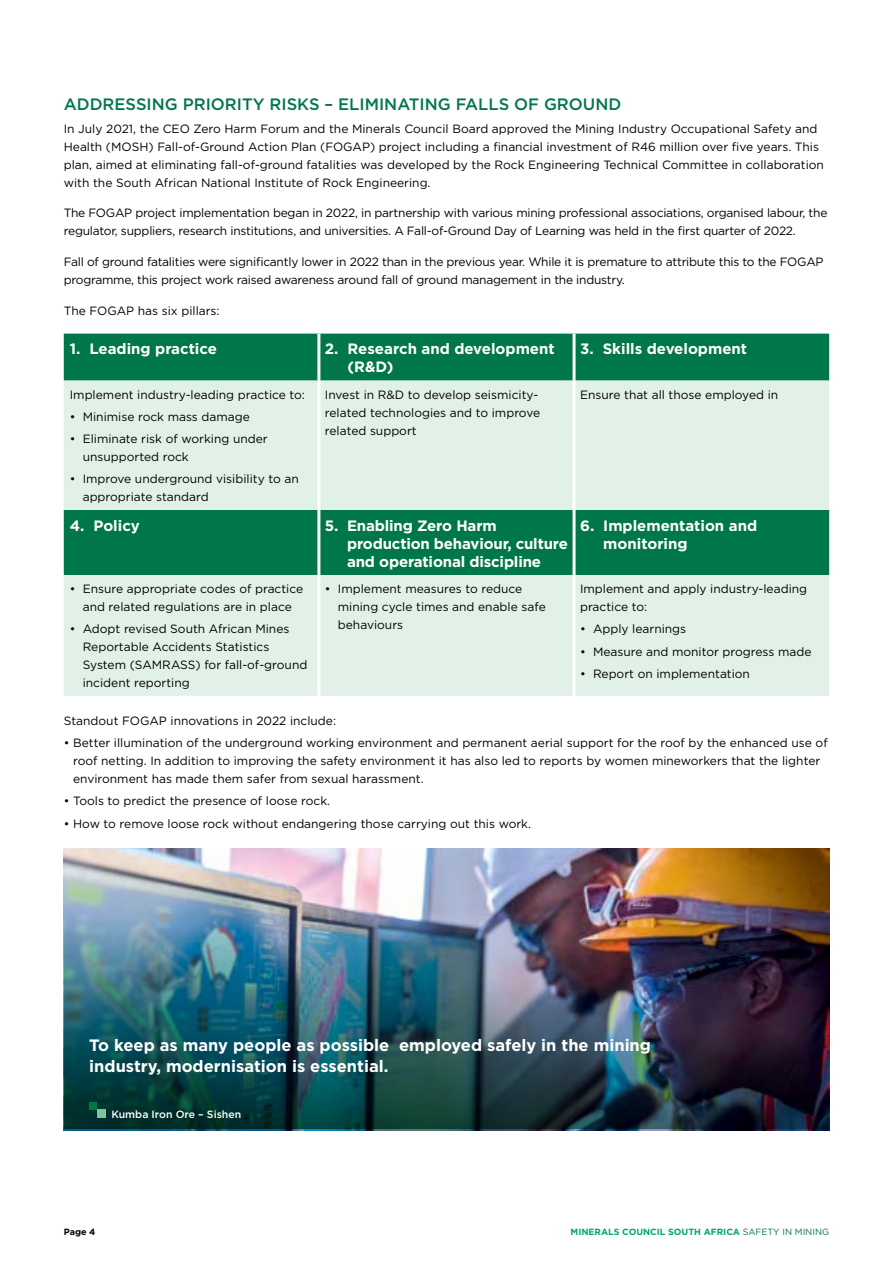
<style>
.page{position:relative;width:893px;height:1263px;background:#fff}
.page>*{position:absolute;margin:0;border:0;box-sizing:border-box;transform-origin:0 0}
.t1{font:700 16.5px/21px "Gotham";color:#fff}
.t2{font:500 16.5px "Gotham";color:#007748}
.t3{font:700 15px/18px "Gotham";letter-spacing:-.01em;color:#fff}
.t4{font:12px/18px "Gotham";color:#000}
.t5{font:12px/18px "Gotham";letter-spacing:-.02em;color:#000}
.t6{font:500 10.5px "Gotham";color:#fff}
.t7{font:700 9px "Gotham";color:#00a76d}
.t8{font:700 9px "Gotham";color:#000}
.s1{font-weight:400;color:#007748}
</style>
<div class="page">
<div style="left:64px;top:334px;width:765px;height:47px;background:#007748"></div>
<svg style="left:64px;top:381px;width:765px;height:315px;background:#b3d7c6"></svg>
<hr style="left:317px;top:334px;width:3px;height:47px;background:#fff">
<hr style="left:317px;top:381px;width:3px;height:129px;background:#fff">
<hr style="left:317px;top:510px;width:3px;height:65px;background:#fff">
<hr style="left:317px;top:575px;width:3px;height:121px;background:#fff">
<hr style="left:573px;top:334px;width:3px;height:47px;background:#fff">
<hr style="left:573px;top:510px;width:3px;height:65px;background:#fff">
<hr style="left:573px;top:575px;width:3px;height:121px;background:#fff">
<hr style="left:573px;top:381px;width:3px;height:129px;background:#fff">
<img style="left:65px;top:848px;width:764px;height:281px">
<div style="left:90px;top:1102px;width:7px;height:7px;background:#007748"></div>
<div style="left:97px;top:1109px;width:9px;height:9px;background:#7ac79b"></div>
<h1 class="t2" style="left:64px;top:94px;width:559px">ADDRESSING PRIORITY RISKS – ELIMINATING FALLS OF GROUND</h1>
<p class="t4" style="left:64px;top:119px;width:762px">In July 2021, the CEO Zero Harm Forum and the Minerals Council Board approved the Mining Industry Occupational Safety and Health (MOSH) Fall-of-Ground Action Plan (FOGAP) project including a financial investment of R46 million over five years. This plan, aimed at eliminating fall-of-ground fatalities was developed by the Rock Engineering Technical Committee in collaboration with the South African National Institute of Rock Engineering.</p>
<p class="t5" style="left:64px;top:204px;width:765px">The FOGAP project implementation began in 2022, in partnership with various mining professional associations, organised labour, the regulator, suppliers, research institutions, and universities. A Fall-of-Ground Day of Learning was held in the first quarter of 2022.</p>
<p class="t5" style="left:64px;top:253px;width:761px">Fall of ground fatalities were significantly lower in 2022 than in the previous year. While it is premature to attribute this to the FOGAP programme, this project work raised awareness around fall of ground management in the industry.</p>
<p class="t4" style="left:64px;top:301px;width:157px">The FOGAP has six pillars:</p>
<p class="t3" style="left:70px;top:340px;width:149px">1. Leading practice</p>
<p class="t3" style="left:348px;top:340px;width:209px;text-indent:-23px">2. Research and development (R&amp;D)</p>
<p class="t3" style="left:580px;top:340px;width:169px">3. Skills development</p>
<p class="t4" style="left:70px;top:385px;width:237px">Implement industry-leading practice to:</p>
<p class="t4" style="left:70px;top:407px;width:182px">• Minimise rock mass damage</p>
<p class="t4" style="left:83px;top:430px;width:187px;text-indent:-13px">• Eliminate risk of working under unsupported rock</p>
<p class="t4" style="left:83px;top:470px;width:218px;text-indent:-13px">• Improve underground visibility to an appropriate standard</p>
<p class="t4" style="left:325px;top:385px;width:217px">Invest in R&amp;D to develop seismicity&shy;related technologies and to improve related support</p>
<p class="t4" style="left:580px;top:385px;width:200px">Ensure that all those employed in</p>
<p class="t3" style="left:70px;top:516px;width:72px">4. Policy</p>
<p class="t3" style="left:347px;top:516px;width:222px;text-indent:-22px">5. Enabling Zero Harm production behaviour, culture and operational discipline</p>
<p class="t3" style="left:603px;top:516px;width:155px;text-indent:-23px">6. Implementation and monitoring</p>
<p class="t4" style="left:70px;top:580px;width:235px;text-align:center">• Ensure appropriate codes of practice and related regulations are in place</p>
<p class="t4" style="left:83px;top:620px;width:226px;text-indent:-13px">• Adopt revised South African Mines<br>Reportable Accidents Statistics<br>System (SAMRASS) for fall-of-ground incident reporting</p>
<p class="t4" style="left:338px;top:580px;width:209px;text-indent:-13px">• Implement measures to reduce mining cycle times and enable safe behaviours</p>
<p class="t4" style="left:580px;top:580px;width:229px">Implement and apply industry-leading practice to:</p>
<p class="t4" style="left:580px;top:620px;width:108px">• Apply learnings</p>
<p class="t4" style="left:580px;top:642px;width:233px">• Measure and monitor progress made</p>
<p class="t4" style="left:580px;top:664px;width:171px">• Report on implementation</p>
<p class="t4" style="left:64px;top:711px;width:274px">Standout FOGAP innovations in 2022 include:</p>
<p class="t4" style="left:73px;top:734px;width:756px;text-indent:-9px">• Better illumination of the underground working environment and permanent aerial support for the roof by the enhanced use of roof netting. In addition to improving the safety environment it has also led to reports by women mineworkers that the lighter environment has made them safer from sexual harassment.</p>
<p class="t4" style="left:64px;top:792px;width:268px">• Tools to predict the presence of loose rock.</p>
<p class="t4" style="left:64px;top:814px;width:469px">• How to remove loose rock without endangering those carrying out this work.</p>
<h1 class="t1" style="left:89px;top:1034px;width:563px">To keep as many people as possible employed safely in the mining industry, modernisation is essential.</h1>
<p class="t6" style="left:111px;top:1107px;width:131px">Kumba Iron Ore – Sishen</p>
<p class="t8" style="left:64px;top:1225px;width:33px">Page 4</p>
<p class="t7" style="left:571px;top:1225px;width:260px">MINERALS COUNCIL SOUTH AFRICA <span class="s1">SAFETY IN MINING</span></p>
</div>
